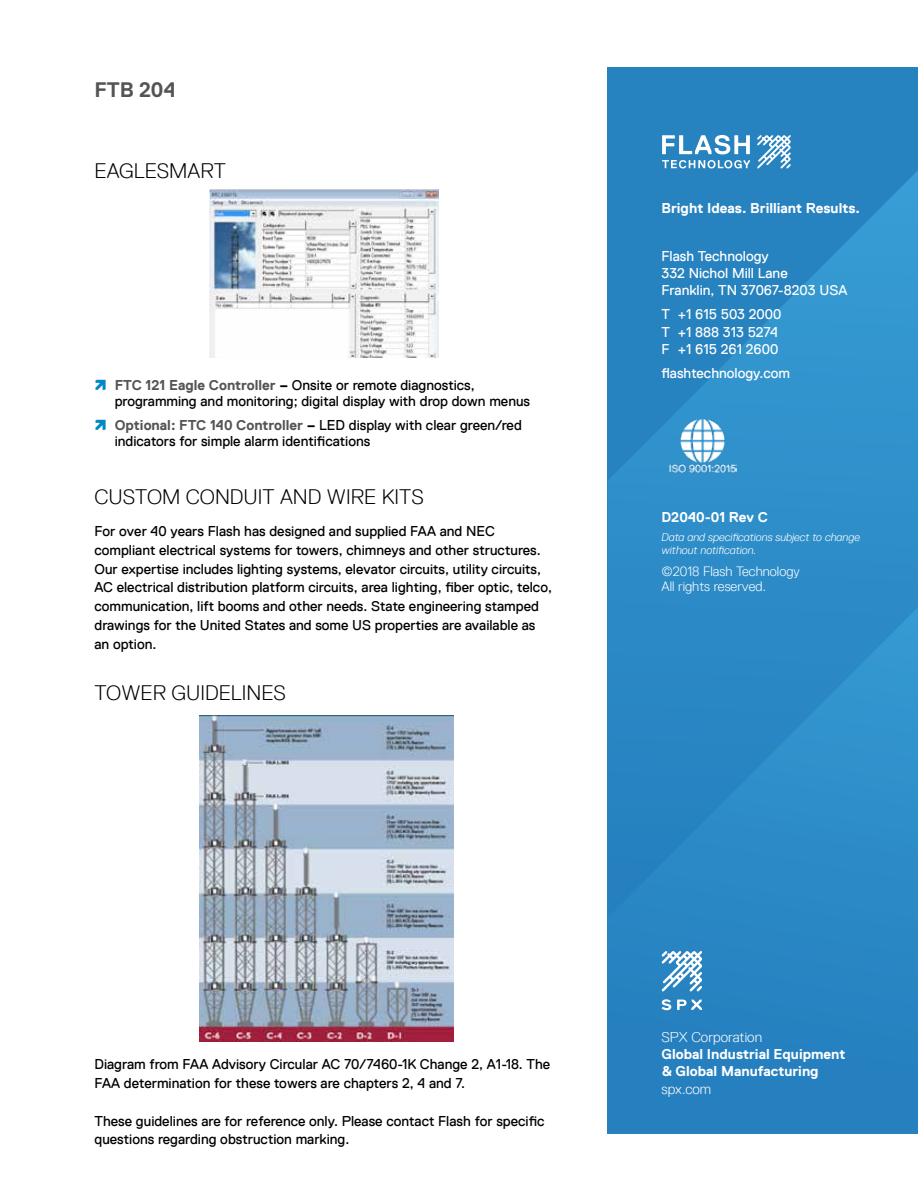
<style>
.page{position:relative;width:918px;height:1188px;background:#fff}
.page>*{position:absolute;margin:0;border:0;box-sizing:border-box;transform-origin:0 0}
.t1{font:300 21px "Replica Pro TT";color:#000001}
.t2{font:700 21px "Replica Std";color:#545553}
.t3{font:14.25px/18.8px "Replica Pro TT";color:#000001}
.t4{font:14.25px/17.2px "Replica Pro TT";color:#fff}
.t5{font:700 14.25px/17.2px "Replica Std";color:#fff}
.t6{font:700 14.25px "Replica Pro TT";color:#fff}
.t7{font:300 14.25px "Replica Pro TT";color:#fff}
.t8{font:300 13.5px/15px "Replica Pro TT";color:#fff}
.t9{font:italic 300 11.25px/12.8px "Replica Pro TT";color:#fff}
.s1{font-family:"SPX";color:#0087c7}
.s2{font-weight:700;color:#545553}
.s3{font-weight:700}
</style>
<div class="page">
<div style="left:608px;top:68px;width:310px;height:1066px;background:#2782c0"></div>
<svg style="left:608px;top:168px;width:310px;height:396px"></svg>
<svg style="left:661px;top:607px;width:257px;height:404px"></svg>
<svg style="left:757px;top:135px;width:34px;height:33px"></svg>
<svg style="left:662px;top:135px;width:88px;height:19px"></svg>
<svg style="left:662px;top:160px;width:88px;height:8px"></svg>
<img style="left:670px;top:412px;width:67px;height:66px">
<img style="left:209px;top:189px;width:230px;height:169px">
<img style="left:200px;top:716px;width:253px;height:326px">
<svg style="left:662px;top:951px;width:40px;height:40px"></svg>
<svg style="left:661px;top:999px;width:10px;height:11px"></svg>
<svg style="left:677px;top:1000px;width:25px;height:10px"></svg>
<h1 class="t2" style="left:94px;top:78px;width:83px">FTB 204</h1>
<h1 class="t1" style="left:94px;top:159px;width:133px">EAGLESMART</h1>
<p class="t3" style="left:115px;top:377px;width:417px;line-height:16.5px;text-indent:-20px"><span class="s1">ì</span> <span class="s2">FTC 121 Eagle Controller</span> <span class="s3">–</span> Onsite or remote diagnostics, programming and monitoring; digital display with drop down menus</p>
<p class="t3" style="left:115px;top:416px;width:409px;line-height:16.5px;text-indent:-20px"><span class="s1">ì</span> <span class="s2">Optional: FTC 140 Controller</span> <span class="s3">–</span> LED display with clear green/red indicators for simple alarm identifications</p>
<h1 class="t1" style="left:94px;top:485px;width:331px">CUSTOM CONDUIT AND WIRE KITS</h1>
<p class="t3" style="left:94px;top:522px;width:459px">For over 40 years Flash has designed and supplied FAA and NEC compliant electrical systems for towers, chimneys and other structures.<br>Our expertise includes lighting systems, elevator circuits, utility circuits, AC electrical distribution platform circuits, area lighting, fiber optic, telco, communication, lift booms and other needs. State engineering stamped drawings for the United States and some US properties are available as an option.</p>
<h1 class="t1" style="left:94px;top:681px;width:193px">TOWER GUIDELINES</h1>
<p class="t6" style="left:662px;top:200px;width:200px">Bright Ideas. Brilliant Results.</p>
<p class="t4" style="left:662px;top:247px;width:187px">Flash Technology<br>332 Nichol Mill Lane<br>Franklin, TN 37067-8203 USA</p>
<p class="t4" style="left:662px;top:306px;width:121px">T +1 615 503 2000<br>T +1 888 313 5274<br>F +1 615 261 2600</p>
<p class="t4" style="left:662px;top:364px;width:130px">flashtechnology.com</p>
<p class="t6" style="left:662px;top:509px;width:108px">D2040-01 Rev C</p>
<p class="t9" style="left:662px;top:531px;width:200px">Data and specifications subject to change without notification.</p>
<p class="t8" style="left:662px;top:564px;width:140px">©2018 Flash Technology<br>All rights reserved.</p>
<p class="t3" style="left:94px;top:1055px;width:457px">Diagram from FAA Advisory Circular AC 70/7460-1K Change 2, A1-18. The<br>FAA determination for these towers are chapters 2, 4 and 7.</p>
<p class="t3" style="left:94px;top:1111px;width:452px">These guidelines are for reference only. Please contact Flash for specific questions regarding obstruction marking.</p>
<p class="t7" style="left:662px;top:1029px;width:102px">SPX Corporation</p>
<p class="t5" style="left:662px;top:1046px;width:185px">Global Industrial Equipment &amp; Global Manufacturing</p>
<p class="t7" style="left:662px;top:1081px;width:51px">spx.com</p>
</div>
